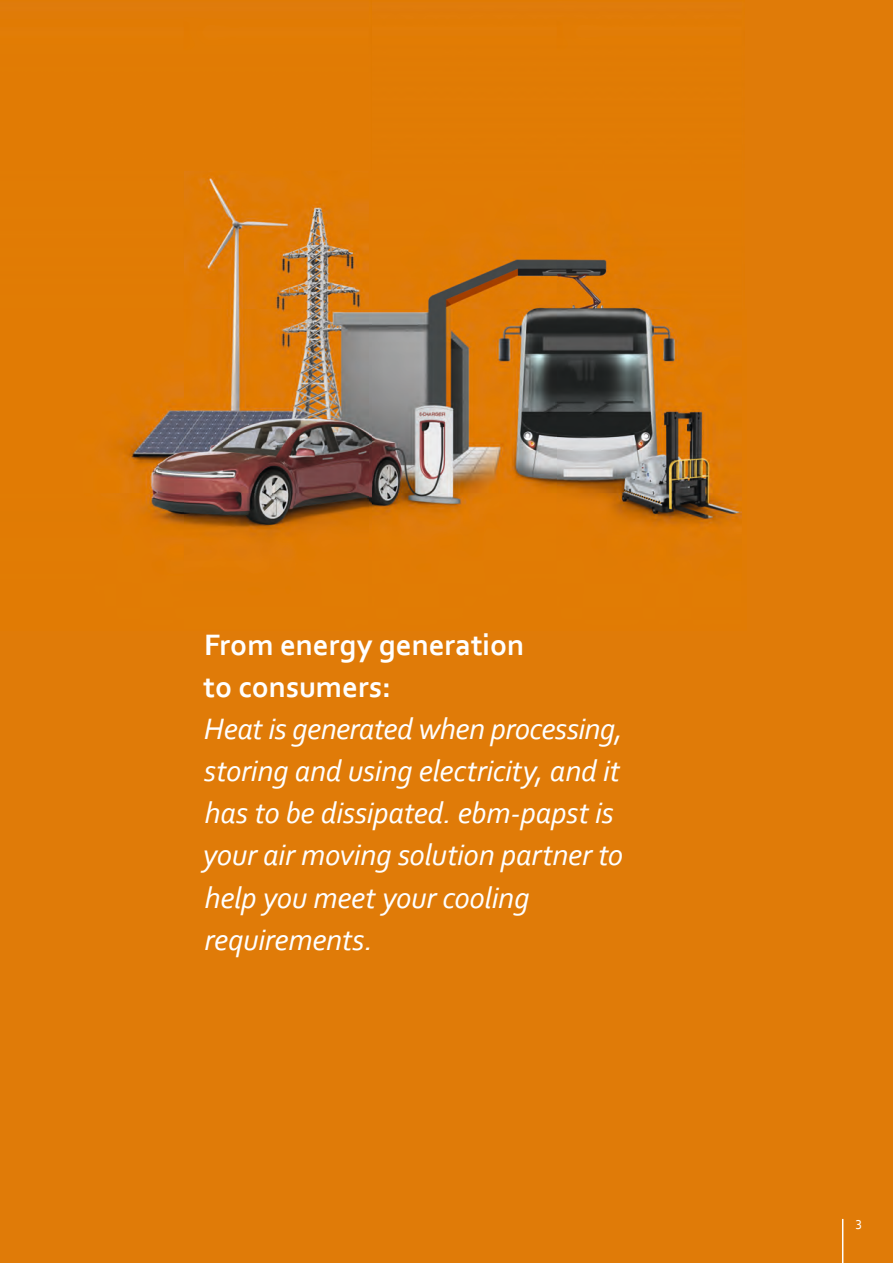
<style>
.page{position:relative;width:893px;height:1263px;background:#fff}
.page>*{position:absolute;margin:0;border:0;box-sizing:border-box;transform-origin:0 0}
.t1{font:italic 30.9px/42.2px "Corbel";letter-spacing:-.01em;color:#fff}
.t2{font:700 30.9px/42.2px "Corbel";color:#fff}
.t3{font:13.5px "Corbel";color:#fff}
</style>
<div class="page">
<img style="left:0;top:0;width:893px;height:1263px">
<hr style="left:842px;top:1219px;width:1px;height:44px;background:#fff">
<p class="t2" style="left:204px;top:622px;width:322px">From energy generation to consumers:</p>
<p class="t1" style="left:203px;top:707px;width:422px">Heat is generated when processing, storing and using electricity, and it has to be dissipated. ebm-papst is your air moving solution partner to help you meet your cooling requirements.</p>
<p class="t3" style="left:855px;top:1216px;width:8px">3</p>
</div>
